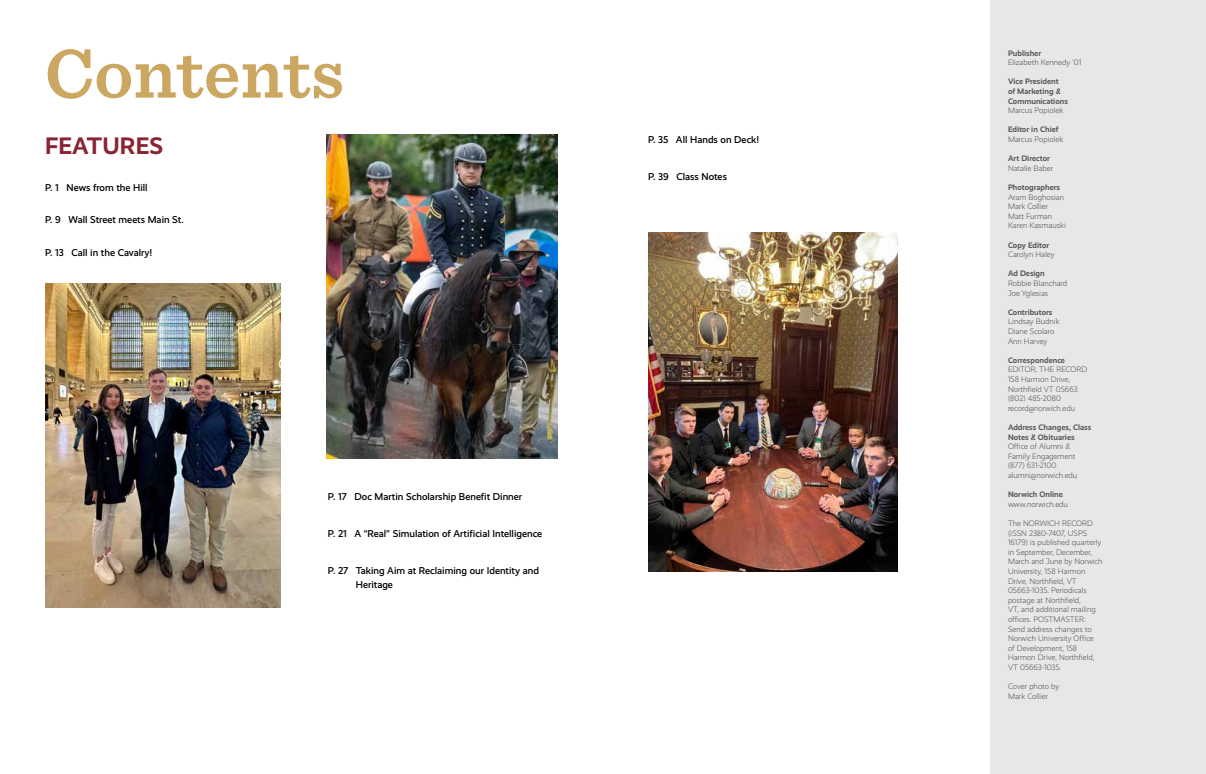
<style>
.page{position:relative;width:1206px;height:774px;background:#fff}
.page>*{position:absolute;margin:0;border:0;box-sizing:border-box;transform-origin:0 0}
.t1{font:600 72px "Sentinel";color:#cba761}
.t2{font:700 24px "Realist";letter-spacing:.005em;color:#8a2432}
.t3{font:500 10px/14px "Realist";color:#000}
.t4{font:300 8px/9.6px "Realist";color:#58595b}
.t5{font:700 8px/9.6px "Realist";color:#58595b}
</style>
<div class="page">
<div style="left:990px;top:0;width:216px;height:774px;background:#e6e7e8"></div>
<img style="left:45px;top:283px;width:235px;height:324px">
<img style="left:327px;top:135px;width:231px;height:324px">
<img style="left:648px;top:233px;width:250px;height:338px">
<h1 class="t1" style="left:45px;top:18px;width:301px">Contents</h1>
<h2 class="t2" style="left:45px;top:131px;width:120px">FEATURES</h2>
<p class="t3" style="left:45px;top:180px;width:104px">P. 1 News from the Hill</p>
<p class="t3" style="left:45px;top:213px;width:140px">P. 9 Wall Street meets Main St.</p>
<p class="t3" style="left:45px;top:245px;width:109px">P. 13 Call in the Cavalry!</p>
<p class="t3" style="left:328px;top:490px;width:196px">P. 17 Doc Martin Scholarship Benefit Dinner</p>
<p class="t3" style="left:328px;top:527px;width:216px">P. 21 A “Real” Simulation of Artificial Intelligence</p>
<p class="t3" style="left:356px;top:564px;width:185px;text-indent:-28px">P. 27 Taking Aim at Reclaiming our Identity and<br>Heritage</p>
<p class="t3" style="left:648px;top:133px;width:113px">P. 35 All Hands on Deck!</p>
<p class="t3" style="left:648px;top:170px;width:81px">P. 39 Class Notes</p>
<p class="t5" style="left:1008px;top:48px;width:35px">Publisher</p>
<p class="t4" style="left:1008px;top:58px;width:75px">Elizabeth Kennedy ’01</p>
<p class="t5" style="left:1008px;top:77px;width:61px">Vice President<br>of Marketing &amp;<br>Communications</p>
<p class="t4" style="left:1008px;top:106px;width:57px">Marcus Popiolek</p>
<p class="t5" style="left:1008px;top:125px;width:52px">Editor in Chief</p>
<p class="t4" style="left:1008px;top:135px;width:57px">Marcus Popiolek</p>
<p class="t5" style="left:1008px;top:154px;width:43px">Art Director</p>
<p class="t4" style="left:1008px;top:163px;width:47px">Natalie Baber</p>
<p class="t5" style="left:1008px;top:183px;width:54px">Photographers</p>
<p class="t4" style="left:1008px;top:192px;width:59px">Aram Boghosian<br>Mark Collier<br>Matt Furman<br>Karen Kasmauski</p>
<p class="t5" style="left:1008px;top:240px;width:43px">Copy Editor</p>
<p class="t4" style="left:1008px;top:250px;width:48px">Carolyn Haley</p>
<p class="t5" style="left:1008px;top:269px;width:38px">Ad Design</p>
<p class="t4" style="left:1008px;top:279px;width:61px">Robbie Blanchard<br>Joe Yglesias</p>
<p class="t5" style="left:1008px;top:307px;width:46px">Contributors</p>
<p class="t4" style="left:1008px;top:317px;width:53px">Lindsay Budnik<br>Diane Scolaro<br>Ann Harvey</p>
<p class="t5" style="left:1008px;top:355px;width:59px">Correspondence</p>
<p class="t4" style="left:1008px;top:365px;width:81px">EDITOR, THE RECORD<br>158 Harmon Drive,<br>Northfield VT 05663 (802) 485-2080 record@norwich.edu</p>
<p class="t5" style="left:1008px;top:423px;width:85px">Address Changes, Class<br>Notes &amp; Obituaries</p>
<p class="t4" style="left:1008px;top:442px;width:71px">Office of Alumni &amp;<br>Family Engagement (877) 631-2100 alumni@norwich.edu</p>
<p class="t5" style="left:1008px;top:490px;width:56px">Norwich Online</p>
<p class="t4" style="left:1008px;top:499px;width:61px">www.norwich.edu</p>
<p class="t4" style="left:1008px;top:519px;width:96px">The NORWICH RECORD (ISSN 2380-7407, USPS<br>16179) is published quarterly in September, December,<br>March and June by Norwich<br>University, 158 Harmon<br>Drive, Northfield, VT<br>05663-1035. Periodicals postage at Northfield,<br>VT, and additional mailing offices. POSTMASTER:<br>Send address changes to<br>Norwich University Office<br>of Development, 158<br>Harmon Drive, Northfield,<br>VT 05663-1035.</p>
<p class="t4" style="left:1008px;top:682px;width:53px">Cover photo by<br>Mark Collier</p>
</div>
